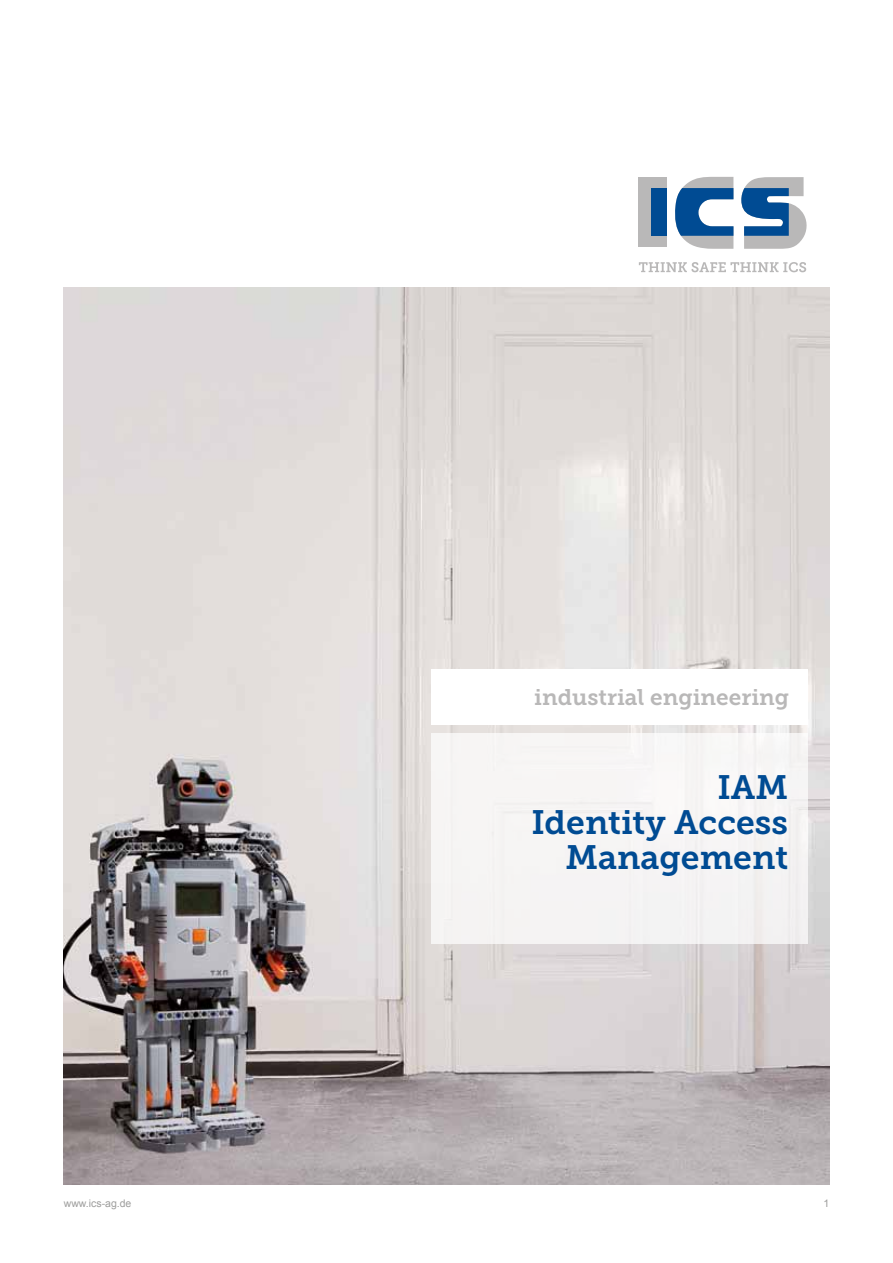
<style>
.page{position:relative;width:893px;height:1263px;background:#fff}
.page>*{position:absolute;margin:0;border:0;box-sizing:border-box;transform-origin:0 0}
.t1{font:33.6px/35.1px "Museo Slab 700";color:#004b93;text-align:right}
.t2{font:22.5px "Museo Slab 700";color:#b9b8b8}
.t3{font:10.5px "Arial";color:#9d9d9c}
</style>
<div class="page">
<img style="left:64px;top:287px;width:765px;height:897px">
<div style="left:432px;top:733px;width:376px;height:211px;background:#f5f4f4"></div>
<div style="left:638px;top:177px;width:29px;height:70px;background:#b9b8b8"></div>
<svg style="left:675px;top:177px;width:58px;height:72px"></svg>
<div style="left:651px;top:188px;width:16px;height:48px;background:#004b93"></div>
<svg style="left:741px;top:177px;width:66px;height:72px"></svg>
<div style="left:432px;top:670px;width:376px;height:55px;background:#fff"></div>
<svg style="left:639px;top:262px;width:167px;height:10px"></svg>
<p class="t2" style="left:534px;top:684px;width:256px">industrial engineering</p>
<p class="t1" style="left:531px;top:770px;width:258px">IAM<br>Identity Access<br>Management</p>
<p class="t3" style="left:64px;top:1196px;width:69px">www.ics-ag.de</p>
<p class="t3" style="left:823px;top:1196px;width:7px">1</p>
</div>
